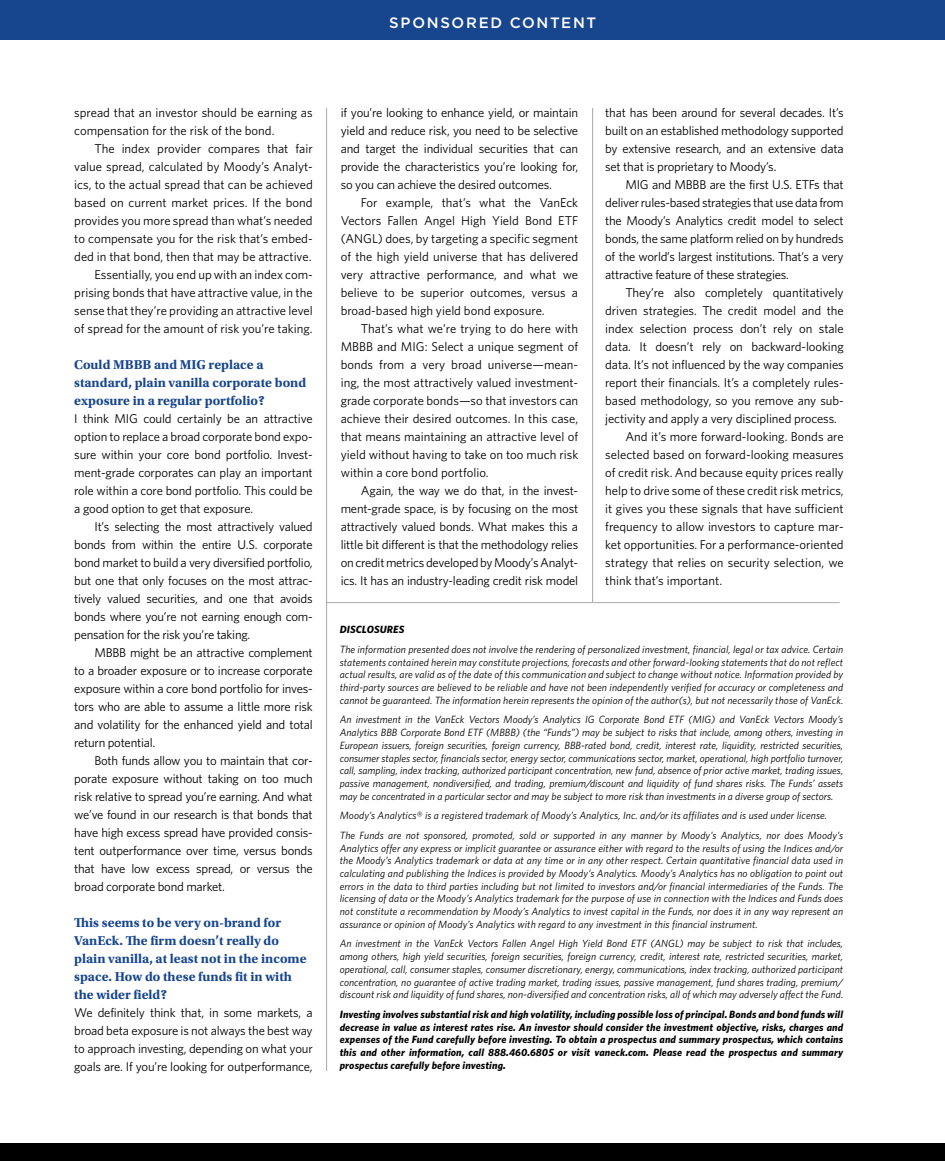
<style>
.page{position:relative;width:945px;height:1161px;background:#fff}
.page>*{position:absolute;margin:0;border:0;box-sizing:border-box;transform-origin:0 0}
.t1{font:500 15px "Gotham";letter-spacing:.115em;color:#fff}
.t2{font:700 13.5px/18px "Utopia Std";color:#17468e}
.t3{font:12.75px/18px "Whitney";letter-spacing:-.01em;color:#000;text-align:justify}
.t4{font:italic 10.5px/12.8px "Whitney";letter-spacing:.01em;color:#000;text-align:justify}
.t5{font:italic 700 10.5px/12.8px "Whitney";letter-spacing:.01em;color:#000;text-align:justify}
</style>
<div class="page">
<div style="left:0;top:1143px;width:945px;height:18px;background:#000"></div>
<hr style="left:326px;top:108px;width:1px;height:963px;background:#a7a9ac">
<hr style="left:592px;top:108px;width:1px;height:494px;background:#a7a9ac">
<hr style="left:326px;top:602px;width:514px;height:1px;background:#a7a9ac">
<div style="left:0;top:0;width:945px;height:40px;background:#17468e"></div>
<p class="t1" style="left:389px;top:13px;width:208px">SPONSORED CONTENT</p>
<p class="t3" style="left:74px;top:103px;width:240px">spread that an investor should be earning as compensation for the risk of the bond.</p>
<p class="t3" style="left:74px;top:139px;width:240px;text-align:right">The index provider compares that fair value spread, calculated by Moody’s Analyt&shy;ics, to the actual spread that can be achieved based on current market prices. If the bond provides you more spread than what’s needed to compensate you for the risk that’s embed&shy;ded in that bond, then that may be attractive.<br>Essentially, you end up with an index com&shy;prising bonds that have attractive value, in the sense that they’re providing an attractive level of spread for the amount of risk you’re taking.</p>
<p class="t2" style="left:74px;top:356px;width:234px">Could MBBB and MIG replace a standard, plain vanilla corporate bond exposure in a regular portfolio?</p>
<p class="t3" style="left:74px;top:409px;width:240px">I think MIG could certainly be an attractive option to replace a broad corporate bond expo&shy;sure within your core bond portfolio. Invest&shy;ment-grade corporates can play an important role within a core bond portfolio. This could be a good option to get that exposure.</p>
<p class="t3" style="left:74px;top:517px;width:240px;text-indent:20px">It’s selecting the most attractively valued bonds from within the entire U.S. corporate bond market to build a very diversified portfolio, but one that only focuses on the most attrac&shy;tively valued securities, and one that avoids bonds where you’re not earning enough com&shy;pensation for the risk you’re taking.</p>
<p class="t3" style="left:74px;top:643px;width:240px;text-indent:20px">MBBB might be an attractive complement to a broader exposure or to increase corporate exposure within a core bond portfolio for inves&shy;tors who are able to assume a little more risk and volatility for the enhanced yield and total return potential.</p>
<p class="t3" style="left:74px;top:751px;width:240px;text-indent:20px">Both funds allow you to maintain that cor&shy;porate exposure without taking on too much risk relative to spread you’re earning. And what we’ve found in our research is that bonds that have high excess spread have provided consis&shy;tent outperformance over time, versus bonds that have low excess spread, or versus the broad corporate bond market.</p>
<p class="t2" style="left:74px;top:914px;width:234px">This seems to be very on-brand for<br>VanEck. The firm doesn’t really do plain vanilla, at least not in the income space. How do these funds fit in with the wider field?</p>
<p class="t3" style="left:74px;top:1003px;width:240px">We definitely think that, in some markets, a broad beta exposure is not always the best way to approach investing, depending on what your goals are. If you’re looking for outperformance,</p>
<p class="t3" style="left:341px;top:103px;width:239px">if you’re looking to enhance yield, or maintain yield and reduce risk, you need to be selective and target the individual securities that can provide the characteristics you’re looking for, so you can achieve the desired outcomes.</p>
<p class="t3" style="left:341px;top:193px;width:239px;text-indent:20px">For example, that’s what the VanEck Vectors Fallen Angel High Yield Bond ETF (ANGL) does, by targeting a specific segment of the high yield universe that has delivered very attractive performance, and what we believe to be superior outcomes, versus a broad-based high yield bond exposure.</p>
<p class="t3" style="left:341px;top:319px;width:239px;text-indent:20px">That’s what we’re trying to do here with MBBB and MIG: Select a unique segment of bonds from a very broad universe—mean&shy;ing, the most attractively valued investment&shy;grade corporate bonds—so that investors can achieve their desired outcomes. In this case, that means maintaining an attractive level of yield without having to take on too much risk within a core bond portfolio.</p>
<p class="t3" style="left:341px;top:481px;width:239px;text-indent:20px">Again, the way we do that, in the invest&shy;ment-grade space, is by focusing on the most attractively valued bonds. What makes this a little bit different is that the methodology relies on credit metrics developed by Moody’s Analyt&shy;ics. It has an industry-leading credit risk model</p>
<p class="t3" style="left:605px;top:103px;width:240px">that has been around for several decades. It’s built on an established methodology supported by extensive research, and an extensive data set that is proprietary to Moody’s.</p>
<p class="t3" style="left:605px;top:175px;width:240px;text-indent:20px">MIG and MBBB are the first U.S. ETFs that deliver rules-based strategies that use data from the Moody’s Analytics credit model to select bonds, the same platform relied on by hundreds of the world’s largest institutions. That’s a very attractive feature of these strategies.</p>
<p class="t3" style="left:625px;top:283px;width:220px">They’re also completely quantitatively</p>
<p class="t3" style="left:605px;top:301px;width:240px">driven strategies. The credit model and the</p>
<p class="t3" style="left:605px;top:319px;width:240px">index selection process don’t rely on stale</p>
<p class="t3" style="left:605px;top:337px;width:240px">data. It doesn’t rely on backward-looking</p>
<p class="t3" style="left:605px;top:355px;width:240px">data. It’s not influenced by the way companies</p>
<p class="t3" style="left:605px;top:373px;width:240px">report their financials. It’s a completely rules-</p>
<p class="t3" style="left:605px;top:391px;width:240px">based methodology, so you remove any sub-</p>
<p class="t3" style="left:605px;top:409px;width:233px">jectivity and apply a very disciplined process.</p>
<p class="t3" style="left:625px;top:427px;width:220px">And it’s more forward-looking. Bonds are</p>
<p class="t3" style="left:605px;top:445px;width:240px">selected based on forward-looking measures</p>
<p class="t3" style="left:605px;top:463px;width:240px">of credit risk. And because equity prices really</p>
<p class="t3" style="left:605px;top:481px;width:240px">help to drive some of these credit risk metrics,</p>
<p class="t3" style="left:605px;top:499px;width:240px">it gives you these signals that have sufficient</p>
<p class="t3" style="left:605px;top:517px;width:240px">frequency to allow investors to capture mar-</p>
<p class="t3" style="left:605px;top:535px;width:240px">ket opportunities. For a performance-oriented</p>
<p class="t3" style="left:605px;top:553px;width:240px">strategy that relies on security selection, we</p>
<p class="t3" style="left:605px;top:571px;width:118px">think that’s important.</p>
<p class="t5" style="left:340px;top:623px;width:66px">DISCLOSURES</p>
<p class="t4" style="left:340px;top:643px;width:505px">The information presented does not involve the rendering of personalized investment, financial, legal or tax advice. Certain statements contained herein may constitute projections, forecasts and other forward-looking statements that do not reflect actual results, are valid as of the date of this communication and subject to change without notice. Information provided by third-party sources are believed to be reliable and have not been independently verified for accuracy or completeness and cannot be guaranteed. The information herein represents the opinion of the author(s), but not necessarily those of VanEck.</p>
<p class="t4" style="left:340px;top:713px;width:505px">An investment in the VanEck Vectors Moody’s Analytics IG Corporate Bond ETF (MIG) and VanEck Vectors Moody’s Analytics BBB Corporate Bond ETF (MBBB) (the “Funds”) may be subject to risks that include, among others, investing in European issuers, foreign securities, foreign currency, BBB-rated bond, credit, interest rate, liquidity, restricted securities, consumer staples sector, financials sector, energy sector, communications sector, market, operational, high portfolio turnover, call, sampling, index tracking, authorized participant concentration, new fund, absence of prior active market, trading issues, passive management, nondiversified, and trading, premium/discount and liquidity of fund shares risks. The Funds’ assets may be concentrated in a particular sector and may be subject to more risk than investments in a diverse group of sectors.</p>
<p class="t4" style="left:340px;top:806px;width:505px;line-height:19.5px">Moody’s Analytics® is a registered trademark of Moody’s Analytics, Inc. and/or its affiliates and is used under license.<br>The Funds are not sponsored, promoted, sold or supported in any manner by Moody’s Analytics, nor does Moody’s</p>
<p class="t4" style="left:340px;top:841px;width:505px">Analytics offer any express or implicit guarantee or assurance either with regard to the results of using the Indices and/or the Moody’s Analytics trademark or data at any time or in any other respect. Certain quantitative financial data used in calculating and publishing the Indices is provided by Moody’s Analytics. Moody’s Analytics has no obligation to point out errors in the data to third parties including but not limited to investors and/or financial intermediaries of the Funds. The licensing of data or the Moody’s Analytics trademark for the purpose of use in connection with the Indices and Funds does not constitute a recommendation by Moody’s Analytics to invest capital in the Funds, nor does it in any way represent an assurance or opinion of Moody’s Analytics with regard to any investment in this financial instrument.</p>
<p class="t4" style="left:340px;top:937px;width:505px">An investment in the VanEck Vectors Fallen Angel High Yield Bond ETF (ANGL) may be subject to risk that includes, among others, high yield securities, foreign securities, foreign currency, credit, interest rate, restricted securities, market, operational, call, consumer staples, consumer discretionary, energy, communications, index tracking, authorized participant concentration, no guarantee of active trading market, trading issues, passive management, fund shares trading, premium/ discount risk and liquidity of fund shares, non-diversified and concentration risks, all of which may adversely affect the Fund.</p>
<p class="t5" style="left:340px;top:1008px;width:505px">Investing involves substantial risk and high volatility, including possible loss of principal. Bonds and bond funds will decrease in value as interest rates rise. An investor should consider the investment objective, risks, charges and expenses of the Fund carefully before investing. To obtain a prospectus and summary prospectus, which contains this and other information, call 888.460.6805 or visit vaneck.com. Please read the prospectus and summary prospectus carefully before investing.</p>
</div>
